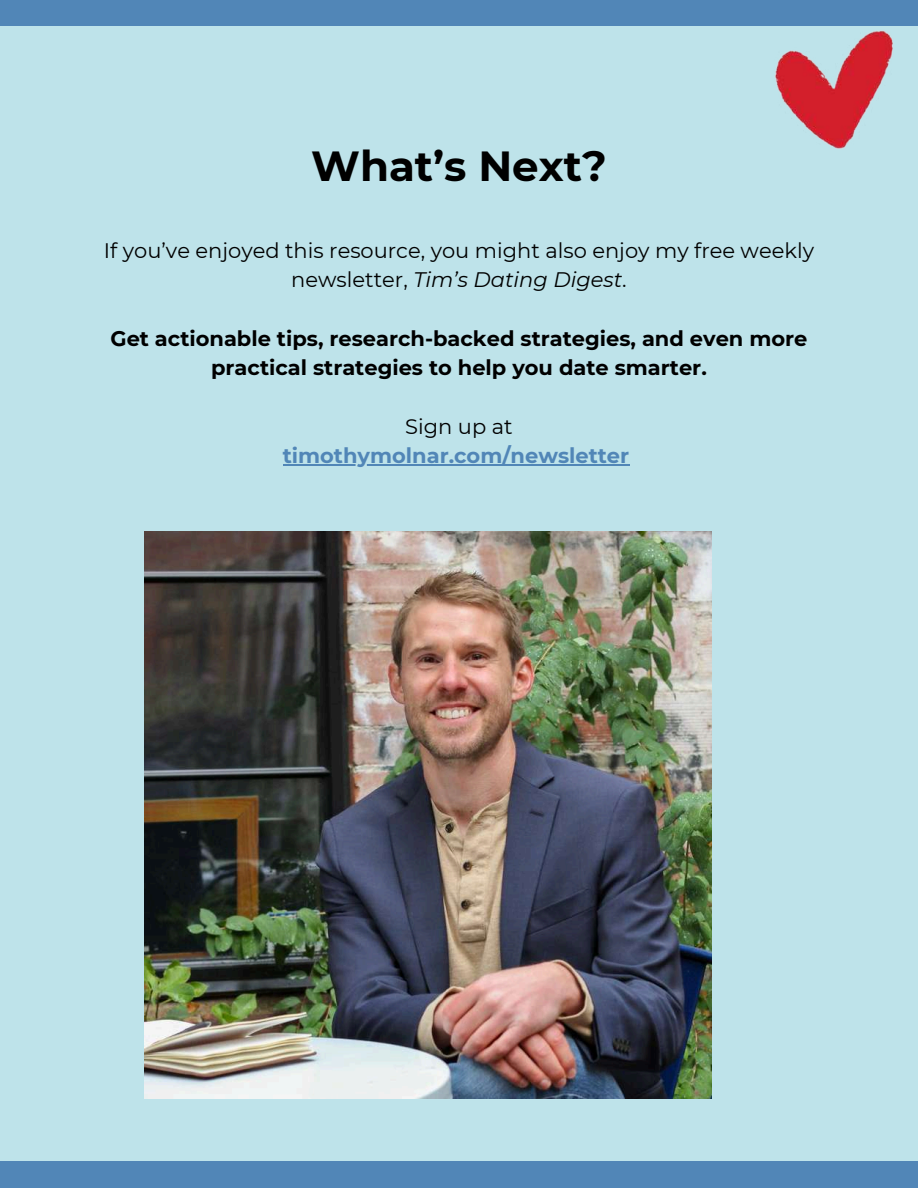
<style>
.page{position:relative;width:918px;height:1188px;background:#bee3ea}
.page>*{position:absolute;margin:0;border:0;box-sizing:border-box;transform-origin:0 0}
.t1{font:700 42px "Montserrat";color:#000}
.t2{font:700 21px/29.2px "Montserrat";color:#000;text-align:center}
.t3{font:21px/29.2px "Montserrat";color:#000;text-align:center}
.t4{font:700 21px "Montserrat";color:#5186b7}
.s1{font-style:italic}
</style>
<div class="page">
<div style="left:0;top:0;width:918px;height:25px;background:#5186b7"></div>
<div style="left:0;top:1161px;width:918px;height:27px;background:#5186b7"></div>
<img style="left:144px;top:532px;width:567px;height:567px">
<hr style="left:283px;top:464px;width:346px;height:1px;background:#5186b7">
<img style="left:775px;top:30px;width:118px;height:119px">
<h1 class="t1" style="left:311px;top:140px;width:297px">What’s Next?</h1>
<p class="t3" style="left:104px;top:236px;width:712px">If you’ve enjoyed this resource, you might also enjoy my free weekly newsletter, <span class="s1">Tim’s Dating Digest</span>.</p>
<p class="t2" style="left:110px;top:324px;width:699px">Get actionable tips, research-backed strategies, and even more practical strategies to help you date smarter.</p>
<p class="t3" style="left:405px;top:412px;width:109px">Sign up at</p>
<p class="t4" style="left:283px;top:443px;width:348px">timothymolnar.com/newsletter</p>
</div>
